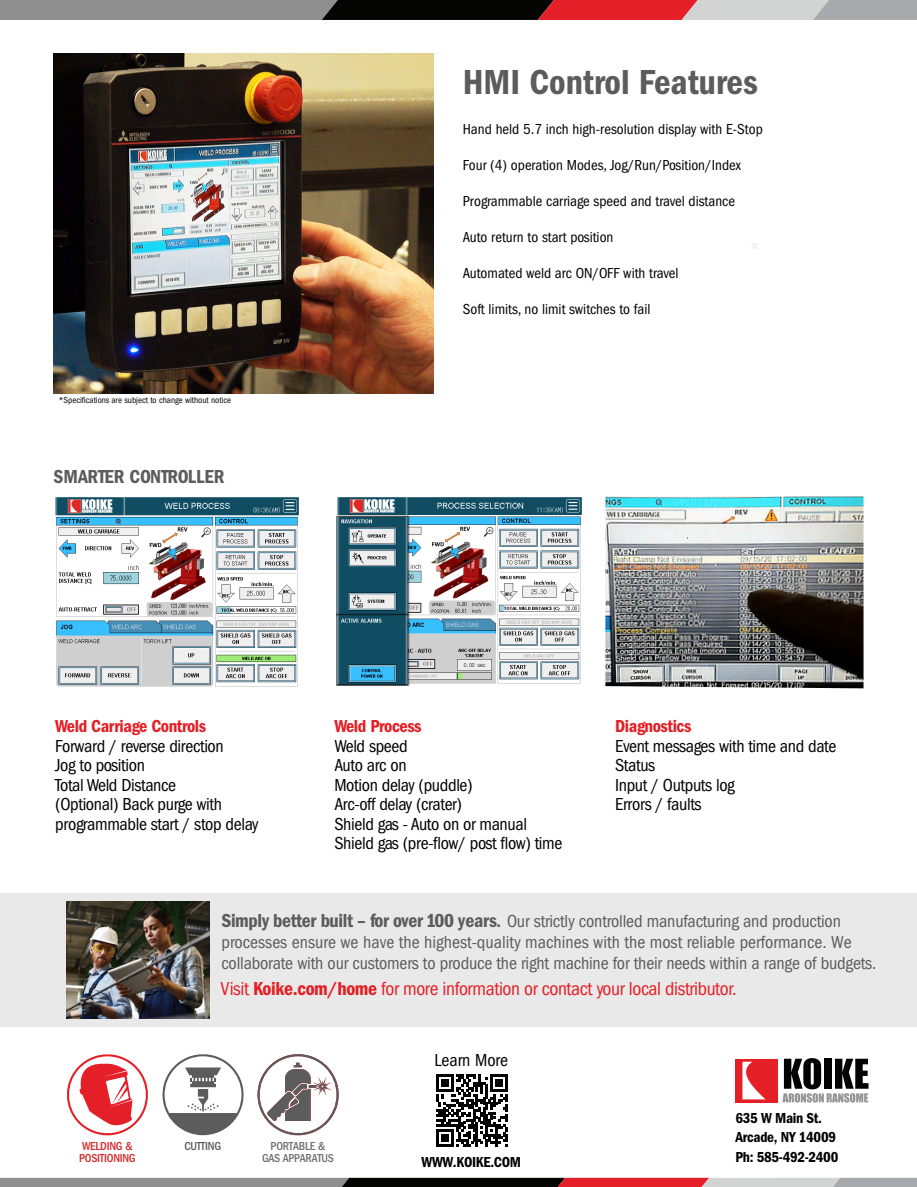
<style>
.page{position:relative;width:917px;height:1187px;background:#fff}
.page>*{position:absolute;margin:0;border:0;box-sizing:border-box;transform-origin:0 0}
.t1{font:36px "Franklin Gothic LT Pro Cn Dm";color:#5c5c5c}
.t2{font:condensed 19.5px "Franklin Gothic LT Pro";letter-spacing:-.02em;color:#e41f25}
.t3{font:19.5px "Franklin Gothic LT Pro Cn Dm";color:#5c5c5c}
.Paragraph_Style1{font:condensed 18px/19.5px "Franklin Gothic LT Pro";letter-spacing:-.02em;color:#000}
.t4{font:condensed 18px/21px "Franklin Gothic LT Pro";letter-spacing:-.01em;color:#5c5c5c}
.Paragraph_Style1-2{font:18px "Franklin Gothic LT Pro Cn Dm";letter-spacing:-.02em;color:#e41f25}
.Paragraph_Style1-3{font:condensed 18px "Franklin Gothic LT Pro";color:#000}
.t5{font:condensed 15px "Franklin Gothic LT Pro";color:#000}
.Paragraph_Style1-4{font:15px "Franklin Gothic LT Pro Cn Dm";letter-spacing:-.02em;color:#000}
.t6{font:500 condensed 12px "Franklin Gothic LT Pro";letter-spacing:-.02em;color:#717174}
.t7{font:500 condensed 12px "Franklin Gothic LT Pro";letter-spacing:-.02em;color:#d7292b}
.t8{font:500 condensed 12px "Franklin Gothic LT Pro";letter-spacing:-.02em;color:#5c5c5c}
.Paragraph_Style1-5{font:condensed 9px "Franklin Gothic LT Pro";color:#000}
.s1{font-family:"Franklin Gothic LT Pro Cn Dm";font-stretch:normal;font-size:19.5px}
.s2{font-family:"Franklin Gothic LT Pro Cn Dm";font-stretch:normal}
</style>
<div class="page">
<div style="left:0;top:893px;width:917px;height:134px;background:#e9e9e9"></div>
<img style="left:67px;top:902px;width:142px;height:116px">
<svg style="left:735px;top:1058px;width:134px;height:45px"></svg>
<svg style="left:436px;top:1074px;width:72px;height:73px"></svg>
<svg style="left:67px;top:1054px;width:81px;height:81px"></svg>
<svg style="left:163px;top:1054px;width:81px;height:59px"></svg>
<svg style="left:167px;top:1113px;width:72px;height:23px;fill:#5c5c5c"></svg>
<svg style="left:258px;top:1054px;width:81px;height:81px"></svg>
<svg style="left:0;top:1178px;width:917px;height:9px;background:#87696a"></svg>
<svg style="left:0;top:0;width:917px;height:20px;background:#88696a"></svg>
<svg style="left:752px;top:244px;width:4px;height:5px"></svg>
<img style="left:53px;top:53px;width:381px;height:340px">
<img style="left:55px;top:497px;width:244px;height:190px">
<img style="left:336px;top:497px;width:246px;height:188px">
<img style="left:605px;top:496px;width:258px;height:192px">
<p class="Paragraph_Style1-5" style="left:59px;top:395px;width:174px">*Specifications are subject to change without notice</p>
<p class="t3" style="left:53px;top:465px;width:173px">SMARTER CONTROLLER</p>
<p class="t1" style="left:463px;top:62px;width:297px">HMI Control Features</p>
<p class="t5" style="left:463px;top:121px;width:302px">Hand held 5.7 inch high-resolution display with E-Stop</p>
<p class="t5" style="left:463px;top:157px;width:280px">Four (4) operation Modes, Jog/Run/Position/Index</p>
<p class="t5" style="left:463px;top:193px;width:274px">Programmable carriage speed and travel distance</p>
<p class="t5" style="left:463px;top:229px;width:152px">Auto return to start position</p>
<p class="t5" style="left:463px;top:265px;width:217px">Automated weld arc ON/OFF with travel</p>
<p class="t5" style="left:463px;top:301px;width:189px">Soft limits, no limit switches to fail</p>
<p class="Paragraph_Style1-2" style="left:55px;top:716px;width:152px">Weld Carriage Controls</p>
<p class="Paragraph_Style1" style="left:55px;top:736px;width:170px">Forward / reverse direction</p>
<p class="Paragraph_Style1" style="left:55px;top:755px;width:91px">Jog to position</p>
<p class="Paragraph_Style1" style="left:55px;top:775px;width:122px">Total Weld Distance</p>
<p class="Paragraph_Style1" style="left:55px;top:794px;width:205px">(Optional) Back purge with programmable start / stop delay</p>
<p class="Paragraph_Style1-2" style="left:334px;top:716px;width:89px">Weld Process</p>
<p class="Paragraph_Style1" style="left:334px;top:736px;width:75px">Weld speed</p>
<p class="Paragraph_Style1" style="left:334px;top:755px;width:74px">Auto arc on</p>
<p class="Paragraph_Style1" style="left:334px;top:775px;width:140px">Motion delay (puddle)</p>
<p class="Paragraph_Style1" style="left:334px;top:794px;width:129px">Arc-off delay (crater)</p>
<p class="Paragraph_Style1" style="left:334px;top:814px;width:194px">Shield gas - Auto on or manual</p>
<p class="Paragraph_Style1" style="left:334px;top:833px;width:230px">Shield gas (pre-flow/ post flow) time</p>
<p class="Paragraph_Style1-2" style="left:615px;top:716px;width:78px">Diagnostics</p>
<p class="Paragraph_Style1" style="left:615px;top:736px;width:223px">Event messages with time and date</p>
<p class="Paragraph_Style1" style="left:615px;top:755px;width:42px">Status</p>
<p class="Paragraph_Style1" style="left:615px;top:775px;width:121px">Input / Outputs log</p>
<p class="Paragraph_Style1" style="left:615px;top:794px;width:88px">Errors / faults</p>
<p class="t4" style="left:221px;top:911px;width:656px"><span class="s1">Simply better built – for over 100 years</span><span class="s2">.</span> Our strictly controlled manufacturing and production processes ensure we have the highest-quality machines with the most reliable performance. We collaborate with our customers to produce the right machine for their needs within a range of budgets.</p>
<p class="t2" style="left:221px;top:978px;width:518px">Visit <span class="s2">Koike.com/home</span> for more information or contact your local distributor.</p>
<p class="t7" style="left:82px;top:1139px;width:52px">WELDING &amp;</p>
<p class="t7" style="left:79px;top:1151px;width:58px">POSITIONING</p>
<p class="t8" style="left:184px;top:1140px;width:38px">CUTTING</p>
<p class="t6" style="left:271px;top:1140px;width:56px">PORTABLE &amp;</p>
<p class="t6" style="left:262px;top:1152px;width:74px">GAS APPARATUS</p>
<p class="Paragraph_Style1-3" style="left:434px;top:1050px;width:75px">Learn More</p>
<p class="Paragraph_Style1-4" style="left:422px;top:1154px;width:101px">WWW.KOIKE.COM</p>
<p class="Paragraph_Style1-4" style="left:735px;top:1109px;width:88px">635 W Main St.</p>
<p class="Paragraph_Style1-4" style="left:735px;top:1129px;width:102px">Arcade, NY 14009</p>
<p class="Paragraph_Style1-4" style="left:735px;top:1148px;width:104px">Ph: 585-492-2400</p>
</div>
